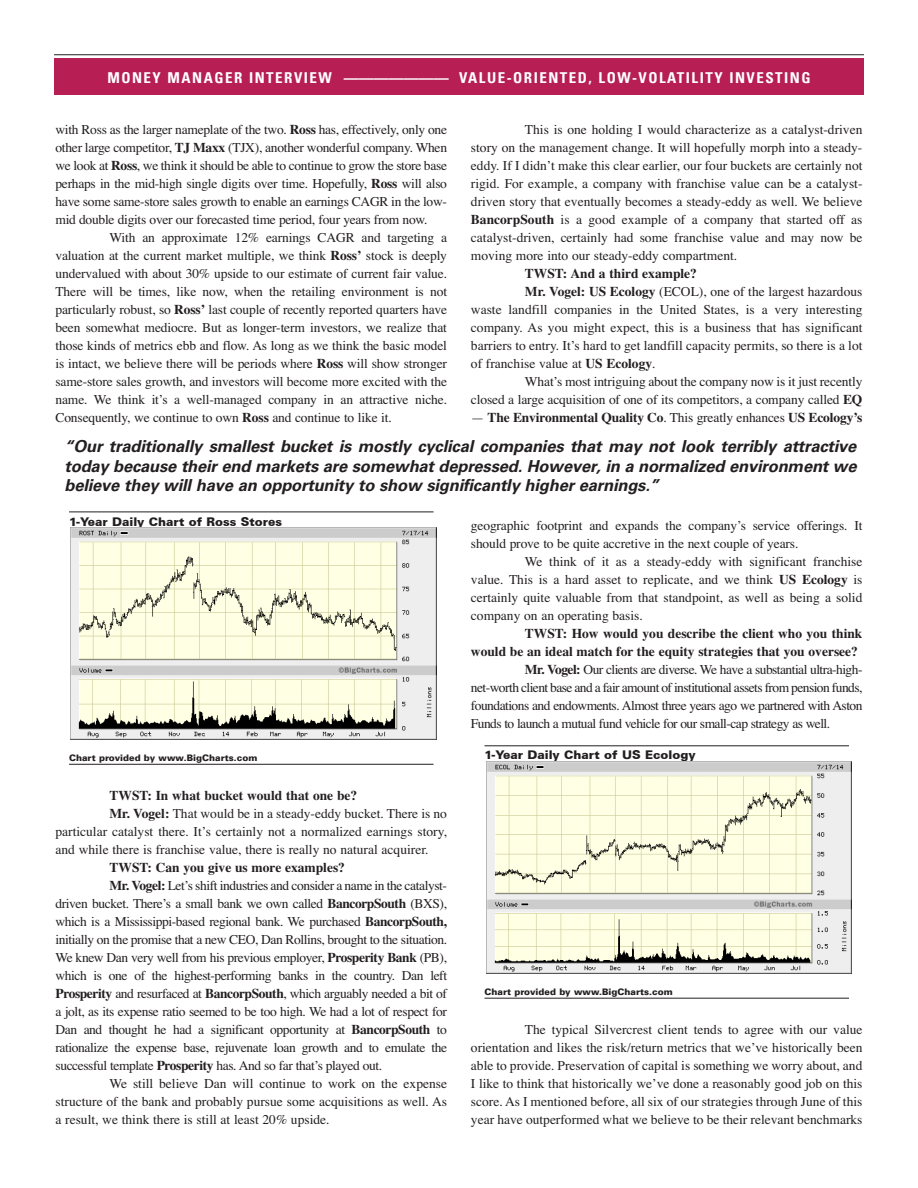
<style>
.page{position:relative;width:918px;height:1188px;background:#fff}
.page>*{position:absolute;margin:0;border:0;box-sizing:border-box;transform-origin:0 0}
.pullquote{font:italic 700 16.5px/19.5px "Univers";letter-spacing:-.01em;color:#231f20;text-align:justify}
.t1{font:700 condensed 15px "Univers LT";letter-spacing:.1em;color:#fff}
.Regular_Pullquote{font:13.5px/18px "Times";letter-spacing:-.01em;color:#231f20;text-align:justify}
.Regular_Pullquote-2{font:700 13.5px/18px "Times";color:#231f20}
.BODY_TEXT{font:900 12px "Univers CE";color:#231f20}
.BODY_TEXT-2{font:900 9px "Univers LT";color:#231f20}
.s1{font-weight:700}
.s2{font-weight:400}
</style>
<div class="page">
<div style="left:54px;top:58px;width:810px;height:36px;background:#b71e54"></div>
<hr style="left:54px;top:54px;width:810px;height:1px;background:#231f20">
<hr style="left:69px;top:512px;width:365px;height:1px;background:#231f20">
<hr style="left:69px;top:764px;width:365px;height:1px;background:#231f20">
<img style="left:71px;top:528px;width:365px;height:211px">
<hr style="left:484px;top:746px;width:365px;height:1px;background:#231f20">
<hr style="left:484px;top:998px;width:365px;height:1px;background:#231f20">
<img style="left:486px;top:762px;width:366px;height:211px">
<p class="t1" style="left:107px;top:69px;width:705px">MONEY MANAGER INTERVIEW ——————— VALUE-ORIENTED, LOW-VOLATILITY INVESTING</p>
<p class="Regular_Pullquote" style="left:56px;top:121px;width:393px">with Ross as the larger nameplate of the two. <span class="s1">Ross</span> has, effectively, only one other large competitor, <span class="s1">TJ Maxx</span> (TJX), another wonderful company. When we look at <span class="s1">Ross</span>, we think it should be able to continue to grow the store base perhaps in the mid-high single digits over time. Hopefully, <span class="s1">Ross</span> will also have some same-store sales growth to enable an earnings CAGR in the low&shy;mid double digits over our forecasted time period, four years from now.</p>
<p class="Regular_Pullquote" style="left:56px;top:229px;width:393px;text-indent:54px">With an approximate 12% earnings CAGR and targeting a valuation at the current market multiple, we think <span class="s1">Ross’</span> stock is deeply undervalued with about 30% upside to our estimate of current fair value.<br>There will be times, like now, when the retailing environment is not particularly robust, so <span class="s1">Ross’</span> last couple of recently reported quarters have been somewhat mediocre. But as longer-term investors, we realize that those kinds of metrics ebb and flow. As long as we think the basic model is intact, we believe there will be periods where <span class="s1">Ross</span> will show stronger same-store sales growth, and investors will become more excited with the name. We think it’s a well-managed company in an attractive niche.<br>Consequently, we continue to own <span class="s1">Ross</span> and continue to like it.</p>
<p class="Regular_Pullquote" style="left:471px;top:121px;width:393px;text-indent:54px">This is one holding I would characterize as a catalyst-driven story on the management change. It will hopefully morph into a steady&shy;eddy. If I didn’t make this clear earlier, our four buckets are certainly not rigid. For example, a company with franchise value can be a catalyst&shy;driven story that eventually becomes a steady-eddy as well. We believe <span class="s1">BancorpSouth</span> is a good example of a company that started off as catalyst-driven, certainly had some franchise value and may now be moving more into our steady-eddy compartment.</p>
<p class="Regular_Pullquote-2" style="left:525px;top:265px;width:174px">TWST: And a third example?</p>
<p class="Regular_Pullquote" style="left:471px;top:283px;width:393px;text-indent:54px"><span class="s1">Mr. Vogel: US Ecology</span> (ECOL), one of the largest hazardous waste landfill companies in the United States, is a very interesting company. As you might expect, this is a business that has significant barriers to entry. It’s hard to get landfill capacity permits, so there is a lot of franchise value at <span class="s1">US Ecology</span>.</p>
<p class="Regular_Pullquote" style="left:471px;top:373px;width:393px;text-align:right">What’s most intriguing about the company now is it just recently<br>closed a large acquisition of one of its competitors, a company called <span class="s1">EQ</span></p>
<p class="Regular_Pullquote-2" style="left:471px;top:409px;width:393px"><span class="s2">—</span> The Environmental Quality Co<span class="s2">. This greatly enhances</span> US Ecology’s</p>
<p class="pullquote" style="left:64px;top:437px;width:794px">“Our traditionally smallest bucket is mostly cyclical companies that may not look terribly attractive today because their end markets are somewhat depressed. However, in a normalized environment we believe they will have an opportunity to show significantly higher earnings.”</p>
<p class="BODY_TEXT" style="left:69px;top:514px;width:215px">1-Year Daily Chart of Ross Stores</p>
<p class="Regular_Pullquote" style="left:471px;top:517px;width:393px">geographic footprint and expands the company’s service offerings. It should prove to be quite accretive in the next couple of years.</p>
<p class="Regular_Pullquote" style="left:471px;top:553px;width:393px;text-indent:54px">We think of it as a steady-eddy with significant franchise value. This is a hard asset to replicate, and we think <span class="s1">US Ecology</span> is certainly quite valuable from that standpoint, as well as being a solid company on an operating basis.</p>
<p class="Regular_Pullquote-2" style="left:471px;top:625px;width:393px;text-indent:54px">TWST: How would you describe the client who you think would be an ideal match for the equity strategies that you oversee?</p>
<p class="Regular_Pullquote" style="left:471px;top:661px;width:393px;text-indent:54px"><span class="s1">Mr. Vogel:</span> Our clients are diverse. We have a substantial ultra-high&shy;net-worth client base and a fair amount of institutional assets from pension funds, foundations and endowments. Almost three years ago we partnered with Aston Funds to launch a mutual fund vehicle for our small-cap strategy as well.</p>
<p class="BODY_TEXT-2" style="left:69px;top:752px;width:190px">Chart provided by www.BigCharts.com</p>
<p class="BODY_TEXT" style="left:484px;top:748px;width:213px">1-Year Daily Chart of US Ecology</p>
<p class="Regular_Pullquote-2" style="left:110px;top:787px;width:249px">TWST: In what bucket would that one be?</p>
<p class="Regular_Pullquote" style="left:56px;top:805px;width:393px;text-indent:54px"><span class="s1">Mr. Vogel:</span> That would be in a steady-eddy bucket. There is no particular catalyst there. It’s certainly not a normalized earnings story, and while there is franchise value, there is really no natural acquirer.</p>
<p class="Regular_Pullquote-2" style="left:110px;top:859px;width:237px">TWST: Can you give us more examples?</p>
<p class="Regular_Pullquote" style="left:56px;top:877px;width:393px;text-indent:54px"><span class="s1">Mr. Vogel:</span> Let’s shift industries and consider a name in the catalyst&shy;driven bucket. There’s a small bank we own called <span class="s1">BancorpSouth</span> (BXS), which is a Mississippi-based regional bank. We purchased <span class="s1">BancorpSouth, </span>initially on the promise that a new CEO, Dan Rollins, brought to the situation.<br>We knew Dan very well from his previous employer, <span class="s1">Prosperity Bank</span> (PB), which is one of the highest-performing banks in the country. Dan left <span class="s1">Prosperity</span> and resurfaced at <span class="s1">BancorpSouth</span>, which arguably needed a bit of a jolt, as its expense ratio seemed to be too high. We had a lot of respect for Dan and thought he had a significant opportunity at <span class="s1">BancorpSouth</span> to rationalize the expense base, rejuvenate loan growth and to emulate the successful template <span class="s1">Prosperity</span> has. And so far that’s played out.</p>
<p class="Regular_Pullquote" style="left:56px;top:1075px;width:393px;text-indent:54px">We still believe Dan will continue to work on the expense structure of the bank and probably pursue some acquisitions as well. As a result, we think there is still at least 20% upside.</p>
<p class="BODY_TEXT-2" style="left:484px;top:986px;width:190px">Chart provided by www.BigCharts.com</p>
<p class="Regular_Pullquote" style="left:471px;top:1021px;width:393px;text-indent:54px">The typical Silvercrest client tends to agree with our value orientation and likes the risk/return metrics that we’ve historically been able to provide. Preservation of capital is something we worry about, and I like to think that historically we’ve done a reasonably good job on this score. As I mentioned before, all six of our strategies through June of this year have outperformed what we believe to be their relevant benchmarks</p>
</div>
